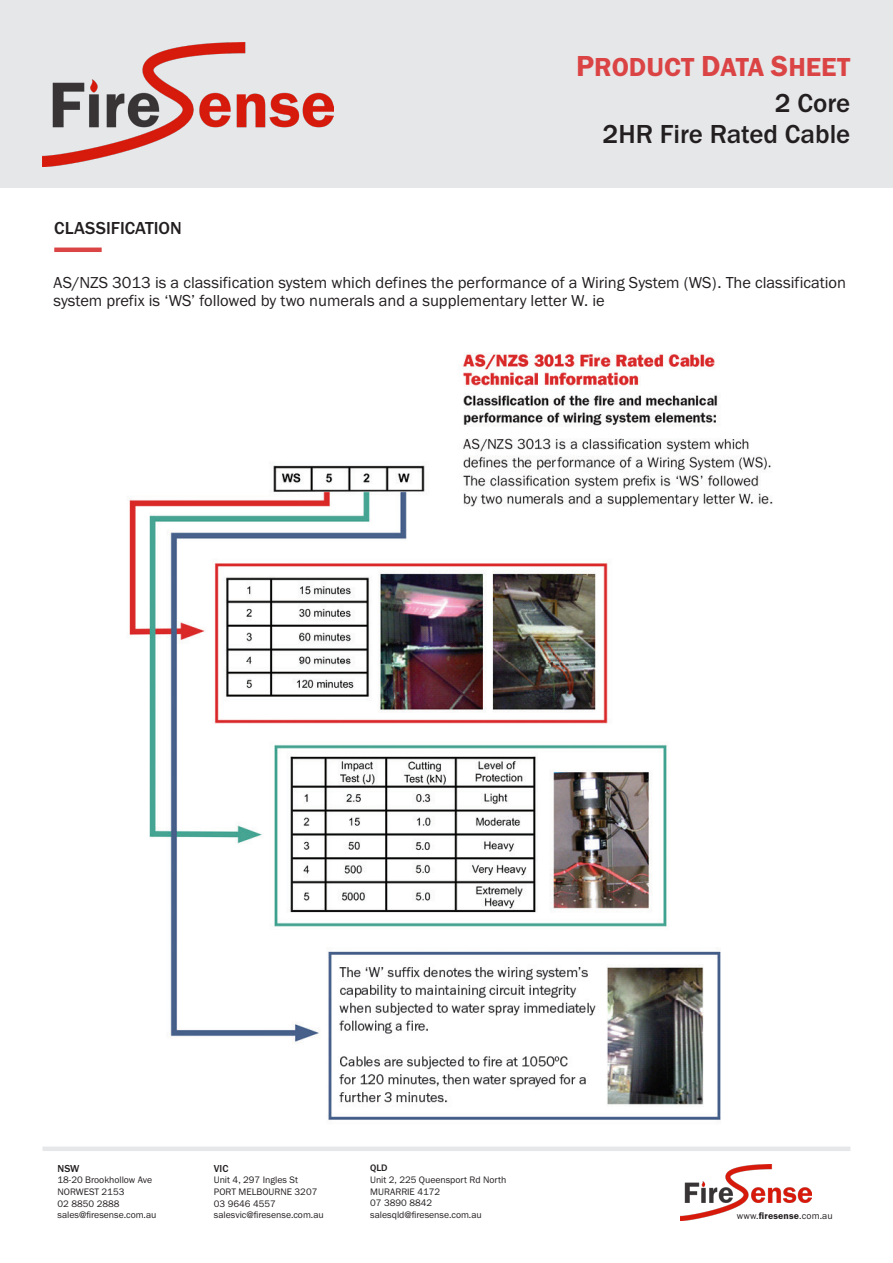
<style>
.page{position:relative;width:893px;height:1263px;background:#fff}
.page>*{position:absolute;margin:0;border:0;box-sizing:border-box;transform-origin:0 0}
.t1{font:500 27px "Franklin Gothic URW";color:#231f20}
.t2{font:27px "Franklin Gothic URW Dem";color:#db4445}
.t3{font:500 18px "Franklin Gothic URW";color:#231f20}
.t4{font:16.5px/18px "Franklin Gothic URW Boo";color:#231f20}
.t5{font:500 10.5px "Franklin Gothic URW";color:#231f20}
.t6{font:9.75px/11.7px "Franklin Gothic URW Boo";color:#231f20}
.t7{font:500 9.75px "Franklin Gothic URW";color:#231f20}
.s1{font-size:30px}
.s2{font-family:"Franklin Gothic URW Dem"}
</style>
<div class="page">
<div style="left:0;top:0;width:893px;height:187px;background:#e6e7e9"></div>
<img style="left:43px;top:43px;width:290px;height:123px">
<img style="left:680px;top:1165px;width:131px;height:55px">
<div style="left:43px;top:1146px;width:807px;height:5px;background:#e6e7e9"></div>
<hr style="left:54px;top:248px;width:48px;height:4px;background:#db4445">
<img style="left:129px;top:353px;width:644px;height:768px">
<h1 class="t2" style="left:576px;top:50px;width:276px"><span class="s1">P</span>RODUCT <span class="s1">D</span>ATA <span class="s1">S</span>HEET</h1>
<p class="t3" style="left:54px;top:217px;width:129px">CLASSIFICATION</p>
<p class="t1" style="left:775px;top:86px;width:77px">2 Core</p>
<p class="t1" style="left:603px;top:118px;width:249px">2HR Fire Rated Cable</p>
<p class="t4" style="left:54px;top:273px;width:794px">AS/NZS 3013 is a classification system which defines the performance of a Wiring System (WS). The classification system prefix is ‘WS’ followed by two numerals and a supplementary letter W. ie</p>
<p class="t5" style="left:58px;top:1162px;width:23px">NSW</p>
<p class="t6" style="left:58px;top:1174px;width:100px">18-20 Brookhollow Ave<br>NORWEST 2153<br>02 8850 2888 sales@firesense.com.au</p>
<p class="t5" style="left:214px;top:1162px;width:16px">VIC</p>
<p class="t6" style="left:214px;top:1174px;width:111px">Unit 4, 297 Ingles St<br>PORT MELBOURNE 3207<br>03 9646 4557 salesvic@firesense.com.au</p>
<p class="t7" style="left:370px;top:1162px;width:19px">QLD</p>
<p class="t6" style="left:370px;top:1173px;width:138px">Unit 2, 225 Queensport Rd North<br>MURARRIE 4172<br>07 3890 8842 salesqld@firesense.com.au</p>
<p class="t6" style="left:737px;top:1209px;width:98px">www.<span class="s2">firesense</span>.com.au</p>
</div>
